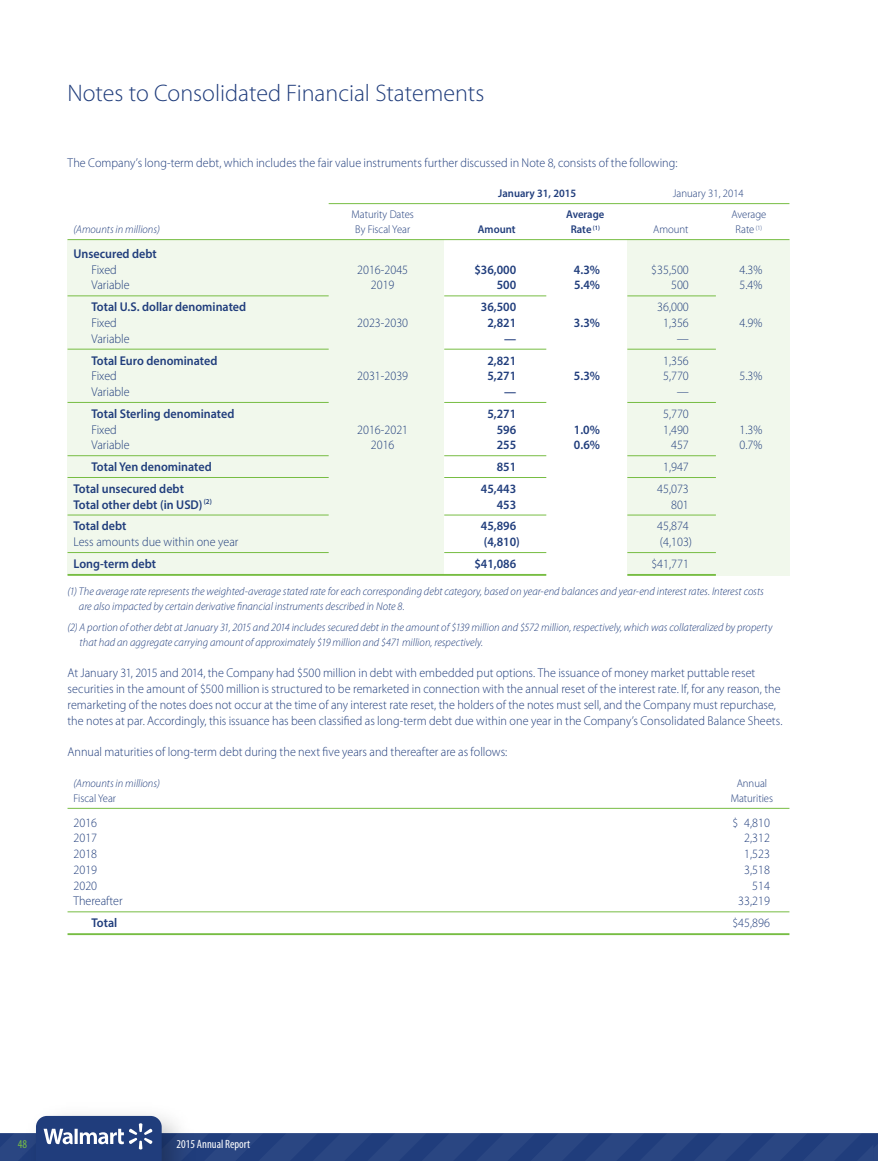
<style>
.page{position:relative;width:878px;height:1161px;background:#fff}
.page>*{position:absolute;margin:0;border:0;box-sizing:border-box;transform-origin:0 0}
.t1{font:300 24px "Myriad Pro";color:#203d7c}
.t2{font:300 12.75px/15.8px "Myriad Pro";color:#203d7c;scale:.95 1}
.t3{font:600 12.75px "Myriad Pro";color:#203d7c;scale:.95 1}
.t4{font:condensed 12px "Myriad Pro";color:#fff}
.t5{font:condensed 12px "Myriad Pro";color:#77bd43}
.t6{font:italic 300 11.25px/15px "Myriad Pro";letter-spacing:.005em;color:#203d7c;scale:.95 1}
.t7{font:300 11.25px "Myriad Pro";color:#203d7c;scale:.95 1}
.t8{font:600 11.25px "Myriad Pro";color:#203d7c;scale:.95 1}
</style>
<div class="page">
<div style="left:627px;top:240px;width:162px;height:336px;background:#f1f8ec"></div>
<div style="left:68px;top:240px;width:376px;height:335px;background:#f1f8ec"></div>
<svg style="left:0;top:1116px;width:878px;height:45px"></svg>
<hr style="left:328px;top:203px;width:461px;height:1px;background:#77bd43">
<hr style="left:68px;top:239px;width:721px;height:1px;background:#77bd43">
<hr style="left:68px;top:296px;width:260px;height:1px;background:#77bd43">
<hr style="left:444px;top:296px;width:102px;height:1px;background:#77bd43">
<hr style="left:627px;top:296px;width:89px;height:1px;background:#77bd43">
<hr style="left:68px;top:349px;width:260px;height:1px;background:#77bd43">
<hr style="left:444px;top:349px;width:102px;height:1px;background:#77bd43">
<hr style="left:627px;top:349px;width:89px;height:1px;background:#77bd43">
<hr style="left:68px;top:402px;width:260px;height:1px;background:#77bd43">
<hr style="left:444px;top:402px;width:102px;height:1px;background:#77bd43">
<hr style="left:627px;top:402px;width:89px;height:1px;background:#77bd43">
<hr style="left:68px;top:455px;width:260px;height:1px;background:#77bd43">
<hr style="left:444px;top:455px;width:102px;height:1px;background:#77bd43">
<hr style="left:627px;top:455px;width:89px;height:1px;background:#77bd43">
<hr style="left:68px;top:477px;width:260px;height:1px;background:#77bd43">
<hr style="left:444px;top:477px;width:102px;height:1px;background:#77bd43">
<hr style="left:627px;top:477px;width:89px;height:1px;background:#77bd43">
<hr style="left:68px;top:515px;width:260px;height:1px;background:#77bd43">
<hr style="left:444px;top:515px;width:102px;height:1px;background:#77bd43">
<hr style="left:627px;top:515px;width:89px;height:1px;background:#77bd43">
<hr style="left:68px;top:552px;width:260px;height:1px;background:#77bd43">
<hr style="left:444px;top:552px;width:102px;height:1px;background:#77bd43">
<hr style="left:627px;top:552px;width:89px;height:1px;background:#77bd43">
<hr style="left:68px;top:574px;width:478px;height:2px;background:#77bd43">
<hr style="left:627px;top:574px;width:89px;height:2px;background:#77bd43">
<hr style="left:68px;top:808px;width:721px;height:1px;background:#77bd43">
<hr style="left:68px;top:911px;width:721px;height:1px;background:#77bd43">
<hr style="left:68px;top:933px;width:721px;height:2px;background:#77bd43">
<h1 class="t1" style="left:68px;top:80px;width:418px">Notes to Consolidated Financial Statements</h1>
<p class="t2" style="left:68px;top:155px;width:643px">The Company’s long-term debt, which includes the fair value instruments further discussed in Note 8, consists of the following:</p>
<p class="t8" style="left:498px;top:186px;width:84px">January 31, 2015</p>
<p class="t7" style="left:673px;top:187px;width:76px">January 31, 2014</p>
<p class="t7" style="left:351px;top:208px;width:67px">Maturity Dates</p>
<p class="t8" style="left:566px;top:207px;width:42px">Average</p>
<p class="t7" style="left:731px;top:208px;width:38px">Average</p>
<p class="t6" style="left:73px;top:222px;width:92px">(Amounts in millions)</p>
<p class="t7" style="left:355px;top:223px;width:59px">By Fiscal Year</p>
<p class="t8" style="left:478px;top:222px;width:41px">Amount</p>
<p class="t8" style="left:570px;top:222px;width:32px">Rate <sup>(1)</sup></p>
<p class="t7" style="left:653px;top:223px;width:39px">Amount</p>
<p class="t7" style="left:735px;top:223px;width:29px">Rate <sup>(1)</sup></p>
<p class="t3" style="left:74px;top:246px;width:89px">Unsecured debt</p>
<p class="t2" style="left:91px;top:262px;width:28px">Fixed</p>
<p class="t2" style="left:357px;top:262px;width:55px">2016-2045</p>
<p class="t3" style="left:474px;top:261px;width:46px">$36,000</p>
<p class="t3" style="left:574px;top:261px;width:29px">4.3%</p>
<p class="t2" style="left:651px;top:262px;width:41px">$35,500</p>
<p class="t2" style="left:739px;top:262px;width:26px">4.3%</p>
<p class="t2" style="left:92px;top:278px;width:42px">Variable</p>
<p class="t2" style="left:371px;top:278px;width:26px">2019</p>
<p class="t3" style="left:497px;top:277px;width:22px">500</p>
<p class="t3" style="left:574px;top:277px;width:29px">5.4%</p>
<p class="t2" style="left:671px;top:278px;width:20px">500</p>
<p class="t2" style="left:739px;top:278px;width:26px">5.4%</p>
<p class="t3" style="left:92px;top:299px;width:164px">Total U.S. dollar denominated</p>
<p class="t3" style="left:481px;top:299px;width:39px">36,500</p>
<p class="t2" style="left:657px;top:299px;width:35px">36,000</p>
<p class="t2" style="left:91px;top:315px;width:28px">Fixed</p>
<p class="t2" style="left:357px;top:315px;width:55px">2023-2030</p>
<p class="t3" style="left:487px;top:315px;width:32px">2,821</p>
<p class="t3" style="left:574px;top:315px;width:29px">3.3%</p>
<p class="t2" style="left:663px;top:315px;width:29px">1,356</p>
<p class="t2" style="left:739px;top:315px;width:26px">4.9%</p>
<p class="t2" style="left:92px;top:331px;width:42px">Variable</p>
<p class="t3" style="left:504px;top:330px;width:14px">—</p>
<p class="t2" style="left:676px;top:331px;width:14px">—</p>
<p class="t3" style="left:92px;top:352px;width:134px">Total Euro denominated</p>
<p class="t3" style="left:487px;top:352px;width:32px">2,821</p>
<p class="t2" style="left:663px;top:353px;width:29px">1,356</p>
<p class="t2" style="left:91px;top:368px;width:28px">Fixed</p>
<p class="t2" style="left:357px;top:368px;width:55px">2031-2039</p>
<p class="t3" style="left:487px;top:368px;width:32px">5,271</p>
<p class="t3" style="left:574px;top:368px;width:29px">5.3%</p>
<p class="t2" style="left:663px;top:368px;width:29px">5,770</p>
<p class="t2" style="left:739px;top:368px;width:26px">5.3%</p>
<p class="t2" style="left:91px;top:384px;width:42px">Variable</p>
<p class="t3" style="left:504px;top:384px;width:14px">—</p>
<p class="t2" style="left:676px;top:384px;width:14px">—</p>
<p class="t3" style="left:91px;top:405px;width:152px">Total Sterling denominated</p>
<p class="t3" style="left:487px;top:405px;width:32px">5,271</p>
<p class="t2" style="left:663px;top:406px;width:29px">5,770</p>
<p class="t2" style="left:91px;top:422px;width:28px">Fixed</p>
<p class="t2" style="left:357px;top:422px;width:55px">2016-2021</p>
<p class="t3" style="left:497px;top:421px;width:22px">596</p>
<p class="t3" style="left:574px;top:421px;width:29px">1.0%</p>
<p class="t2" style="left:663px;top:422px;width:29px">1,490</p>
<p class="t2" style="left:739px;top:422px;width:26px">1.3%</p>
<p class="t2" style="left:91px;top:437px;width:42px">Variable</p>
<p class="t2" style="left:371px;top:437px;width:26px">2016</p>
<p class="t3" style="left:497px;top:437px;width:22px">255</p>
<p class="t3" style="left:574px;top:437px;width:29px">0.6%</p>
<p class="t2" style="left:671px;top:437px;width:20px">457</p>
<p class="t2" style="left:739px;top:437px;width:26px">0.7%</p>
<p class="t3" style="left:91px;top:459px;width:128px">Total Yen denominated</p>
<p class="t3" style="left:497px;top:459px;width:22px">851</p>
<p class="t2" style="left:663px;top:459px;width:29px">1,947</p>
<p class="t3" style="left:73px;top:480px;width:118px">Total unsecured debt</p>
<p class="t3" style="left:481px;top:480px;width:39px">45,443</p>
<p class="t2" style="left:657px;top:481px;width:35px">45,073</p>
<p class="t3" style="left:73px;top:496px;width:147px">Total other debt (in USD) <sup>(2)</sup></p>
<p class="t3" style="left:497px;top:496px;width:22px">453</p>
<p class="t2" style="left:671px;top:497px;width:20px">801</p>
<p class="t3" style="left:74px;top:518px;width:57px">Total debt</p>
<p class="t3" style="left:481px;top:518px;width:39px">45,896</p>
<p class="t2" style="left:657px;top:519px;width:35px">45,874</p>
<p class="t2" style="left:74px;top:534px;width:175px">Less amounts due within one year</p>
<p class="t3" style="left:484px;top:534px;width:40px">(4,810)</p>
<p class="t2" style="left:660px;top:534px;width:35px">(4,103)</p>
<p class="t3" style="left:74px;top:556px;width:88px">Long-term debt</p>
<p class="t3" style="left:474px;top:556px;width:46px">$41,086</p>
<p class="t2" style="left:651px;top:556px;width:41px">$41,771</p>
<p class="t6" style="left:79px;top:584px;width:722px;text-indent:-11px">(1) The average rate represents the weighted-average stated rate for each corresponding debt category, based on year-end balances and year-end interest rates. Interest costs are also impacted by certain derivative financial instruments described in Note 8.</p>
<p class="t6" style="left:80px;top:620px;width:730px;text-indent:-12px">(2) A portion of other debt at January 31, 2015 and 2014 includes secured debt in the amount of $139 million and $572 million, respectively, which was collateralized by property that had an aggregate carrying amount of approximately $19 million and $471 million, respectively.</p>
<p class="t2" style="left:68px;top:666px;width:754px">At January 31, 2015 and 2014, the Company had $500 million in debt with embedded put options. The issuance of money market puttable reset securities in the amount of $500 million is structured to be remarketed in connection with the annual reset of the interest rate. If, for any reason, the remarketing of the notes does not occur at the time of any interest rate reset, the holders of the notes must sell, and the Company must repurchase, the notes at par. Accordingly, this issuance has been classified as long-term debt due within one year in the Company’s Consolidated Balance Sheets.</p>
<p class="t2" style="left:68px;top:744px;width:464px">Annual maturities of long-term debt during the next five years and thereafter are as follows:</p>
<p class="t6" style="left:74px;top:776px;width:92px">(Amounts in millions)</p>
<p class="t7" style="left:736px;top:777px;width:34px">Annual</p>
<p class="t7" style="left:74px;top:792px;width:46px">Fiscal Year</p>
<p class="t7" style="left:730px;top:792px;width:46px">Maturities</p>
<p class="t2" style="left:74px;top:815px;width:26px">2016</p>
<p class="t2" style="left:732px;top:815px;width:41px">$ 4,810</p>
<p class="t2" style="left:74px;top:831px;width:26px">2017</p>
<p class="t2" style="left:744px;top:831px;width:29px">2,312</p>
<p class="t2" style="left:74px;top:846px;width:26px">2018</p>
<p class="t2" style="left:744px;top:846px;width:29px">1,523</p>
<p class="t2" style="left:74px;top:862px;width:26px">2019</p>
<p class="t2" style="left:744px;top:862px;width:29px">3,518</p>
<p class="t2" style="left:74px;top:878px;width:26px">2020</p>
<p class="t2" style="left:752px;top:878px;width:20px">514</p>
<p class="t2" style="left:74px;top:894px;width:53px">Thereafter</p>
<p class="t2" style="left:738px;top:894px;width:35px">33,219</p>
<p class="t3" style="left:91px;top:915px;width:29px">Total</p>
<p class="t2" style="left:732px;top:915px;width:41px">$45,896</p>
<p class="t5" style="left:18px;top:1136px;width:11px">48</p>
<p class="t4" style="left:177px;top:1136px;width:75px">2015 Annual Report</p>
</div>
